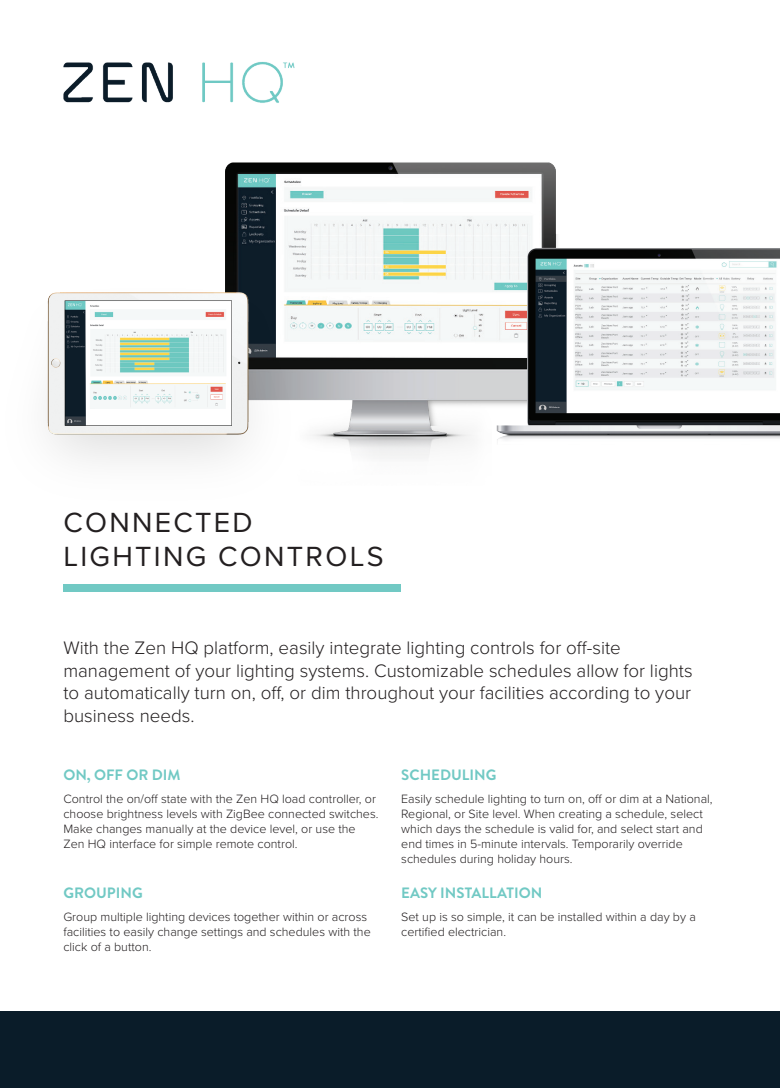
<style>
.page{position:relative;width:780px;height:1088px;background:#fff}
.page>*{position:absolute;margin:0;border:0;box-sizing:border-box;transform-origin:0 0}
.t1{font:28.75px/34.5px "Proxima Nova";letter-spacing:.08em;color:#231f20}
.t2{font:300 18.75px/22.5px "Proxima Nova";color:#231f20}
.t3{font:700 15px "Brandon Grotesque";color:#71c9c4}
.t4{font:300 12.5px/15px "Proxima Nova";color:#231f20}
</style>
<div class="page">
<div style="left:0;top:1011px;width:779px;height:77px;background:#0a1c29"></div>
<img style="left:63px;top:61px;width:232px;height:42px">
<div style="left:63px;top:584px;width:338px;height:7px;background:#71c9c4"></div>
<img style="left:225px;top:162px;width:331px;height:297px">
<img style="left:47px;top:188px;width:322px;height:273px">
<img style="left:474px;top:233px;width:306px;height:226px">
<h1 class="t1" style="left:63px;top:504px;width:321px">CONNECTED<br>LIGHTING CONTROLS</h1>
<p class="t2" style="left:63px;top:636px;width:630px">With the Zen HQ platform, easily integrate lighting controls for off-site management of your lighting systems. Customizable schedules allow for lights to automatically turn on, off, or dim throughout your facilities according to your business needs.</p>
<p class="t3" style="left:63px;top:765px;width:119px">ON, OFF OR DIM</p>
<p class="t4" style="left:63px;top:791px;width:316px">Control the on/off state with the Zen HQ load controller, or choose brightness levels with ZigBee connected switches.<br>Make changes manually at the device level, or use the Zen HQ interface for simple remote control.</p>
<p class="t3" style="left:63px;top:882px;width:81px">GROUPING</p>
<p class="t4" style="left:63px;top:908px;width:309px">Group multiple lighting devices together within or across facilities to easily change settings and schedules with the click of a button.</p>
<p class="t3" style="left:401px;top:764px;width:97px">SCHEDULING</p>
<p class="t4" style="left:401px;top:790px;width:313px">Easily schedule lighting to turn on, off or dim at a National, Regional, or Site level. When creating a schedule, select which days the schedule is valid for, and select start and end times in 5-minute intervals. Temporarily override schedules during holiday hours.</p>
<p class="t3" style="left:401px;top:882px;width:143px">EASY INSTALLATION</p>
<p class="t4" style="left:401px;top:908px;width:296px">Set up is so simple, it can be installed within a day by a certified electrician.</p>
</div>
